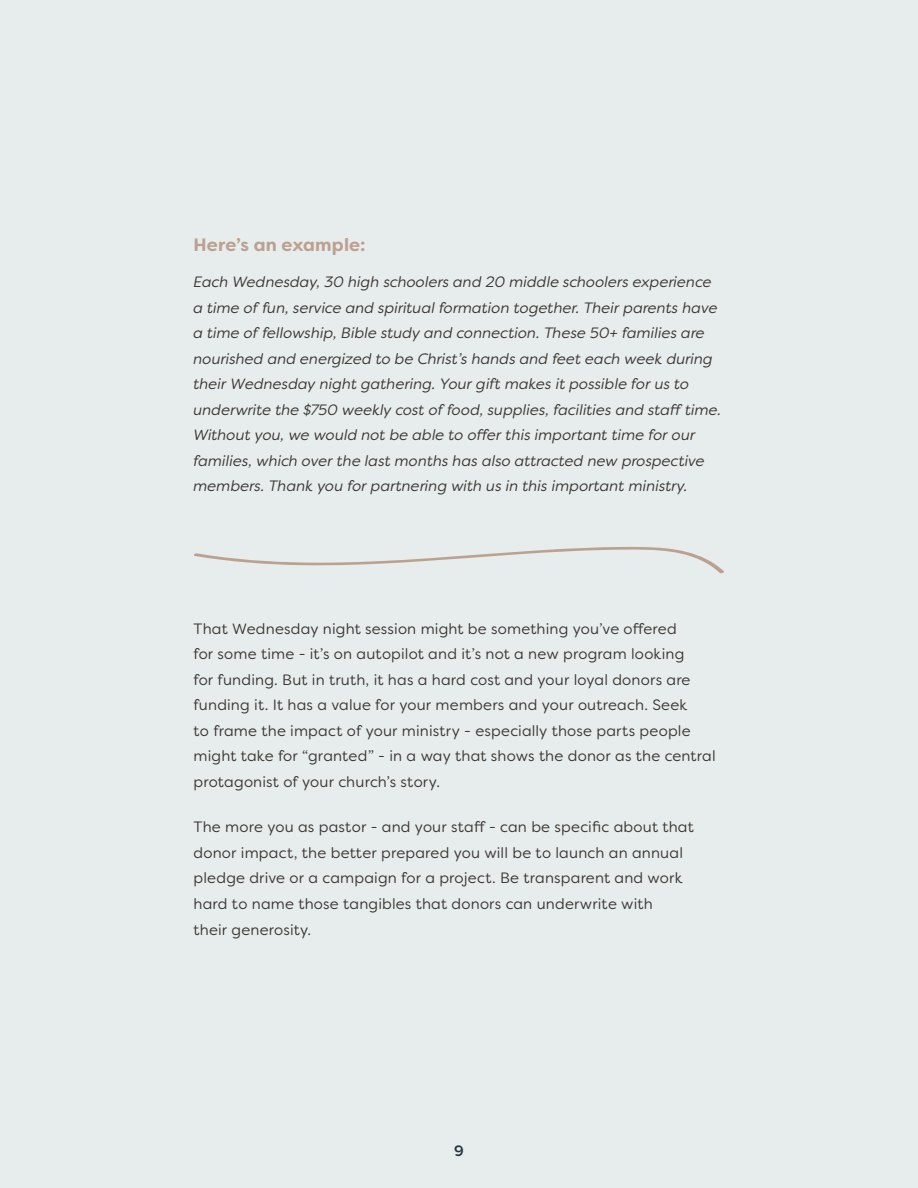
<style>
.page{position:relative;width:918px;height:1188px;background:#e7eded}
.page>*{position:absolute;margin:0;border:0;box-sizing:border-box;transform-origin:0 0}
.t1{font:700 18px "Filson Soft";letter-spacing:.01em;color:#bca190}
.t2{font:15px/25.5px "Filson Soft";letter-spacing:.015em;color:#3b3732}
.t3{font:italic 15px/25.5px "Filson Soft";color:#3b3732}
.t4{font:500 15px "Filson Soft";color:#293541}
</style>
<div class="page">
<svg style="left:194px;top:546px;width:530px;height:28px"></svg>
<p class="t1" style="left:194px;top:233px;width:174px">Here’s an example:</p>
<p class="t3" style="left:194px;top:269px;width:529px">Each Wednesday, 30 high schoolers and 20 middle schoolers experience a time of fun, service and spiritual formation together. Their parents have a time of fellowship, Bible study and connection. These 50+ families are nourished and energized to be Christ’s hands and feet each week during their Wednesday night gathering. Your gift makes it possible for us to underwrite the $750 weekly cost of food, supplies, facilities and staff time.<br>Without you, we would not be able to offer this important time for our families, which over the last months has also attracted new prospective members. Thank you for partnering with us in this important ministry.</p>
<p class="t2" style="left:194px;top:616px;width:524px">That Wednesday night session might be something you’ve offered<br>for some time - it’s on autopilot and it’s not a new program looking<br>for funding. But in truth, it has a hard cost and your loyal donors are funding it. It has a value for your members and your outreach. Seek<br>to frame the impact of your ministry - especially those parts people might take for “granted” - in a way that shows the donor as the central protagonist of your church’s story.</p>
<p class="t2" style="left:194px;top:814px;width:502px">The more you as pastor - and your staff - can be specific about that donor impact, the better prepared you will be to launch an annual pledge drive or a campaign for a project. Be transparent and work hard to name those tangibles that donors can underwrite with<br>their generosity.</p>
<p class="t4" style="left:454px;top:1141px;width:11px">9</p>
</div>
